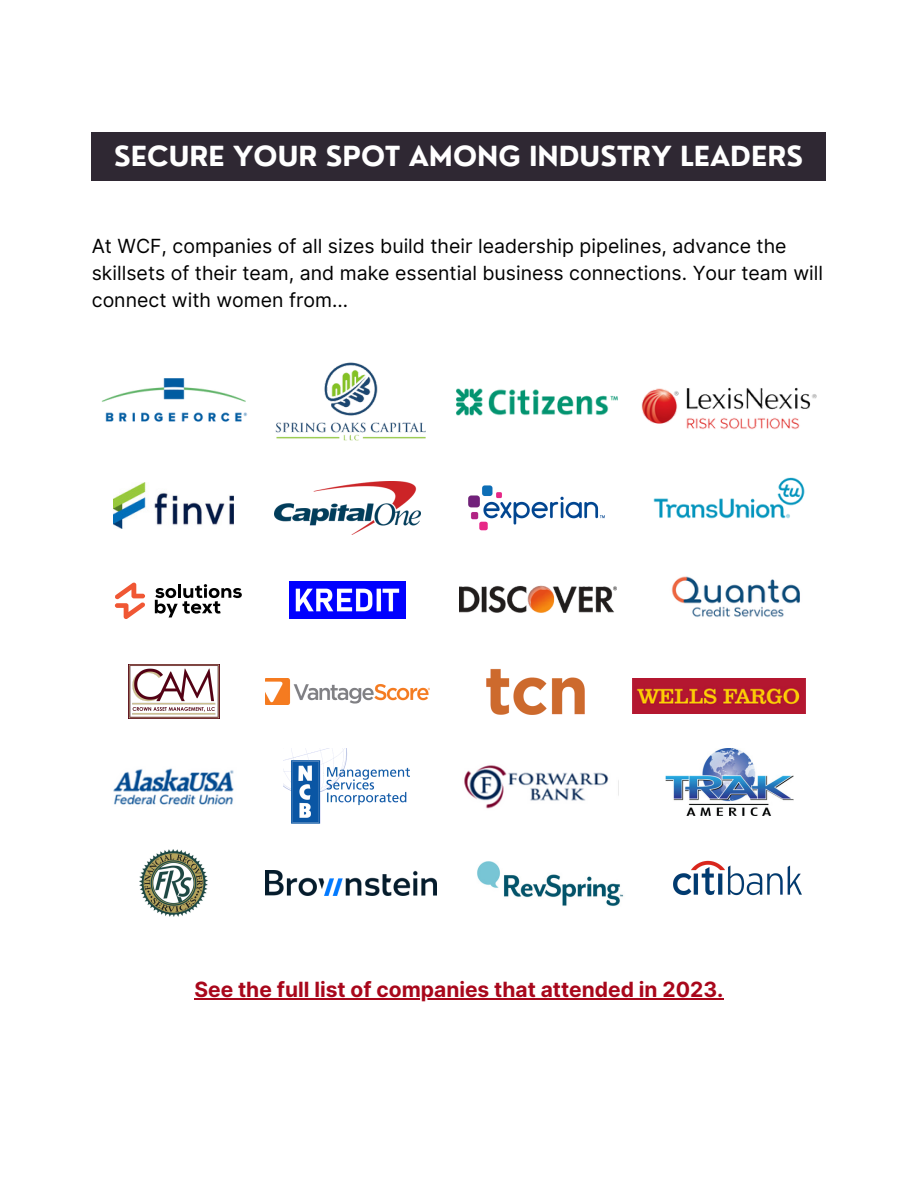
<style>
.page{position:relative;width:918px;height:1188px;background:#fff}
.page>*{position:absolute;margin:0;border:0;box-sizing:border-box;transform-origin:0 0}
.t1{font:700 27px "Nourd";color:#fff}
.t2{font:700 21px "Inter";color:#a8071b}
.t3{font:19.5px/27px "Inter";color:#000}
</style>
<div class="page">
<div style="left:92px;top:132px;width:734px;height:49px;background:#2f2833"></div>
<img style="left:284px;top:749px;width:126px;height:75px">
<img style="left:101px;top:378px;width:146px;height:44px">
<img style="left:128px;top:664px;width:92px;height:54px">
<img style="left:641px;top:387px;width:176px;height:43px">
<img style="left:486px;top:669px;width:99px;height:46px">
<img style="left:275px;top:362px;width:151px;height:79px">
<img style="left:265px;top:678px;width:164px;height:26px">
<img style="left:468px;top:485px;width:137px;height:46px">
<img style="left:666px;top:749px;width:127px;height:66px">
<img style="left:113px;top:483px;width:121px;height:46px">
<img style="left:266px;top:870px;width:171px;height:25px">
<img style="left:654px;top:477px;width:151px;height:42px">
<img style="left:140px;top:850px;width:67px;height:66px">
<img style="left:456px;top:388px;width:162px;height:28px">
<img style="left:274px;top:481px;width:146px;height:53px">
<img style="left:459px;top:585px;width:157px;height:28px">
<img style="left:290px;top:581px;width:115px;height:37px">
<img style="left:671px;top:576px;width:129px;height:41px">
<img style="left:113px;top:768px;width:121px;height:37px">
<img style="left:464px;top:765px;width:155px;height:44px">
<img style="left:477px;top:861px;width:147px;height:45px">
<svg style="left:155px;top:584px;width:87px;height:33px"></svg>
<svg style="left:115px;top:582px;width:30px;height:37px"></svg>
<img style="left:632px;top:678px;width:173px;height:35px">
<img style="left:673px;top:860px;width:129px;height:35px">
<hr style="left:194px;top:998px;width:530px;height:2px;background:#a8071b">
<h1 class="t1" style="left:114px;top:139px;width:690px">SECURE YOUR SPOT AMONG INDUSTRY LEADERS</h1>
<p class="t3" style="left:92px;top:232px;width:733px">At WCF, companies of all sizes build their leadership pipelines, advance the skillsets of their team, and make essential business connections. Your team will connect with women from…</p>
<p class="t2" style="left:194px;top:977px;width:531px">See the full list of companies that attended in 2023.</p>
</div>
